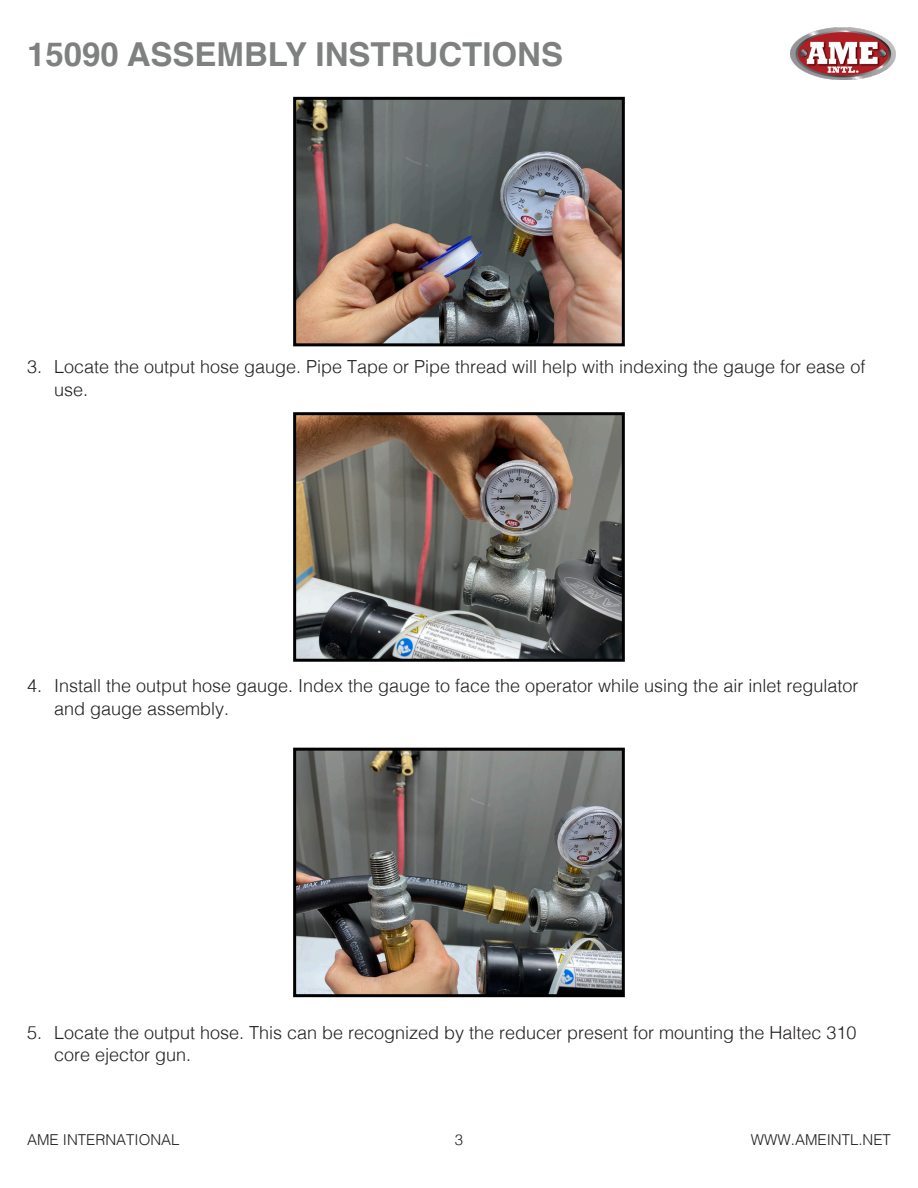
<style>
.page{position:relative;width:918px;height:1188px;background:#fff}
.page>*{position:absolute;margin:0;border:0;box-sizing:border-box;transform-origin:0 0}
.t1{font:700 33px "Helvetica";color:#7f8080}
.t2{font:300 18px/22.5px "Helvetica";color:#231f20}
.t3{font:300 15px "Helvetica";color:#231f20}
</style>
<div class="page">
<img style="left:791px;top:28px;width:105px;height:51px">
<img style="left:297px;top:101px;width:324px;height:241px">
<div style="left:293px;top:97px;width:332px;height:249px;border:3px solid #000"></div>
<img style="left:297px;top:416px;width:324px;height:242px">
<div style="left:293px;top:412px;width:332px;height:250px;border:3px solid #000"></div>
<img style="left:297px;top:752px;width:324px;height:241px">
<div style="left:293px;top:748px;width:332px;height:249px;border:3px solid #000"></div>
<p class="t1" style="left:27px;top:28px;width:538px">15090 ASSEMBLY INSTRUCTIONS</p>
<p class="t2" style="left:54px;top:354px;width:813px;text-indent:-27px">3. Locate the output hose gauge. Pipe Tape or Pipe thread will help with indexing the gauge for ease of use.</p>
<p class="t2" style="left:54px;top:674px;width:806px;text-indent:-27px">4. Install the output hose gauge. Index the gauge to face the operator while using the air inlet regulator and gauge assembly.</p>
<p class="t2" style="left:54px;top:1020px;width:804px;text-indent:-27px">5. Locate the output hose. This can be recognized by the reducer present for mounting the Haltec 310 core ejector gun.</p>
<p class="t3" style="left:27px;top:1127px;width:154px">AME INTERNATIONAL</p>
<p class="t3" style="left:455px;top:1127px;width:10px">3</p>
<p class="t3" style="left:751px;top:1127px;width:142px">WWW.AMEINTL.NET</p>
</div>
